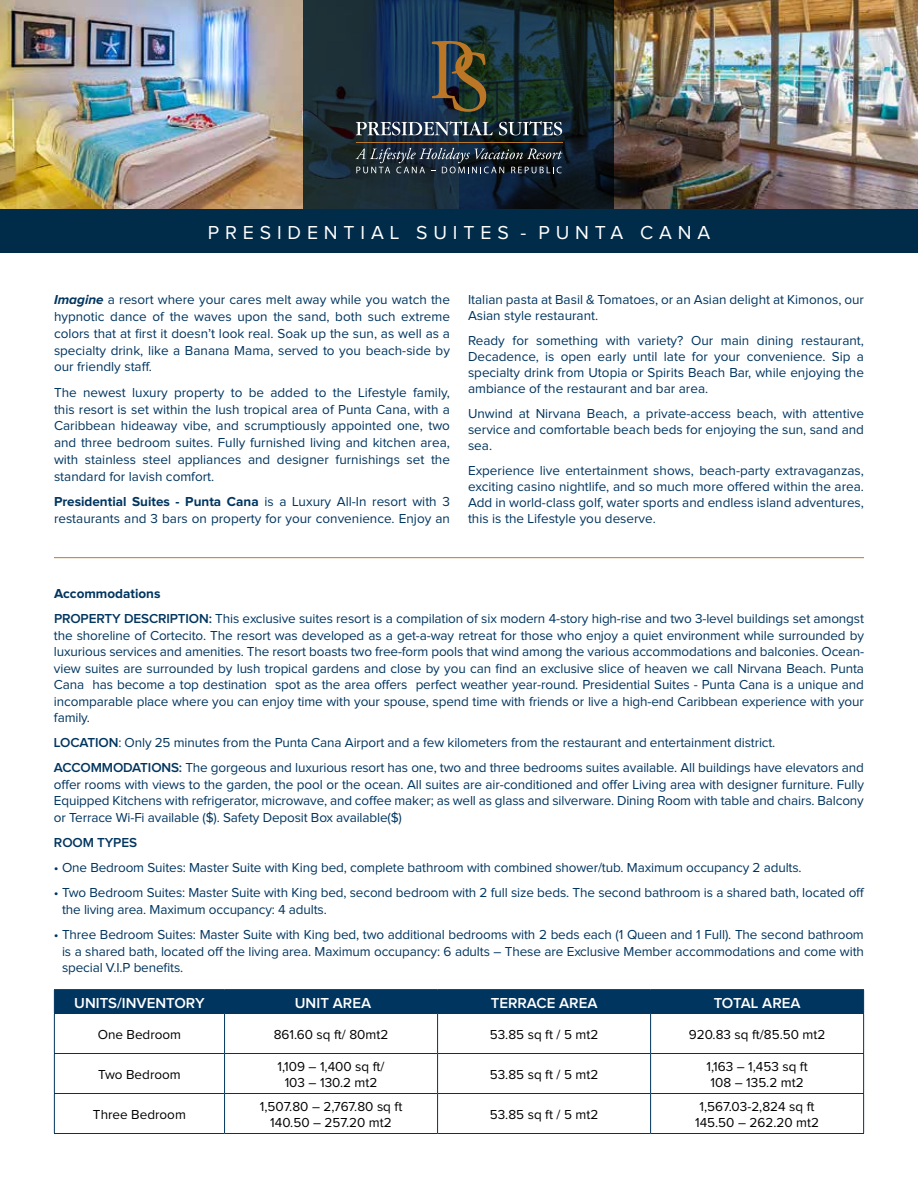
<style>
.page{position:relative;width:918px;height:1188px;background:#fff}
.page>*{position:absolute;margin:0;border:0;box-sizing:border-box;transform-origin:0 0}
.t1{font:19.5px "Proxima Nova";letter-spacing:.3em;color:#fff}
.t2{font:600 15px "Proxima Nova";color:#fff}
.t3{font:13.5px/16.8px "Proxima Nova";letter-spacing:-.01em;color:#00355f;text-align:justify}
.t4{font:13.5px/16.2px "Proxima Nova";color:#000;text-align:center}
.t5{font:600 13.5px "Proxima Nova";letter-spacing:-.01em;color:#00355f}
.s1{font-weight:700;font-style:italic}
.s2{font-weight:700}
.s3{font-weight:600}
</style>
<div class="page">
<img style="left:0;top:0;width:304px;height:210px">
<img style="left:614px;top:0;width:304px;height:210px">
<svg style="left:304px;top:0;width:310px;height:210px;background:#162b37"></svg>
<svg style="left:356px;top:121px;width:137px;height:15px;background:#5b6977"></svg>
<svg style="left:499px;top:121px;width:63px;height:14px"></svg>
<svg style="left:431px;top:41px;width:55px;height:71px;background:#4d4732"></svg>
<hr style="left:356px;top:142px;width:206px;height:1px;background:#bb7726">
<svg style="left:356px;top:148px;width:206px;height:25px;background:#35404a"></svg>
<div style="left:0;top:210px;width:918px;height:43px;background:#002b49"></div>
<hr style="left:54px;top:557px;width:810px;height:1px;background:#c37c13">
<hr style="left:54px;top:989px;width:171px;height:1px;background:#00355f">
<hr style="left:225px;top:989px;width:213px;height:1px;background:#00355f">
<hr style="left:438px;top:989px;width:213px;height:1px;background:#00355f">
<hr style="left:651px;top:989px;width:213px;height:1px;background:#00355f">
<div style="left:54px;top:990px;width:810px;height:23px;background:#00355f"></div>
<hr style="left:54px;top:1013px;width:171px;height:1px;background:#00355f">
<hr style="left:54px;top:1014px;width:1px;height:39px;background:#00355f">
<hr style="left:225px;top:1013px;width:213px;height:1px;background:#00355f">
<hr style="left:224px;top:1014px;width:1px;height:39px;background:#00355f">
<hr style="left:438px;top:1013px;width:213px;height:1px;background:#00355f">
<hr style="left:437px;top:1014px;width:1px;height:39px;background:#00355f">
<hr style="left:651px;top:1013px;width:213px;height:1px;background:#00355f">
<hr style="left:650px;top:1014px;width:1px;height:39px;background:#00355f">
<hr style="left:863px;top:1014px;width:1px;height:39px;background:#00355f">
<hr style="left:54px;top:1053px;width:171px;height:1px;background:#00355f">
<hr style="left:54px;top:1054px;width:1px;height:39px;background:#00355f">
<hr style="left:225px;top:1053px;width:213px;height:1px;background:#00355f">
<hr style="left:224px;top:1054px;width:1px;height:39px;background:#00355f">
<hr style="left:438px;top:1053px;width:213px;height:1px;background:#00355f">
<hr style="left:437px;top:1054px;width:1px;height:39px;background:#00355f">
<hr style="left:651px;top:1053px;width:213px;height:1px;background:#00355f">
<hr style="left:650px;top:1054px;width:1px;height:39px;background:#00355f">
<hr style="left:863px;top:1054px;width:1px;height:39px;background:#00355f">
<hr style="left:54px;top:1093px;width:171px;height:1px;background:#00355f">
<hr style="left:54px;top:1094px;width:1px;height:39px;background:#00355f">
<hr style="left:225px;top:1093px;width:213px;height:1px;background:#00355f">
<hr style="left:224px;top:1094px;width:1px;height:39px;background:#00355f">
<hr style="left:438px;top:1093px;width:213px;height:1px;background:#00355f">
<hr style="left:437px;top:1094px;width:1px;height:39px;background:#00355f">
<hr style="left:651px;top:1093px;width:213px;height:1px;background:#00355f">
<hr style="left:650px;top:1094px;width:1px;height:39px;background:#00355f">
<hr style="left:863px;top:1094px;width:1px;height:39px;background:#00355f">
<hr style="left:54px;top:1133px;width:171px;height:1px;background:#00355f">
<hr style="left:225px;top:1133px;width:213px;height:1px;background:#00355f">
<hr style="left:438px;top:1133px;width:213px;height:1px;background:#00355f">
<hr style="left:651px;top:1133px;width:213px;height:1px;background:#00355f">
<h1 class="t1" style="left:208px;top:223px;width:504px">PRESIDENTIAL SUITES - PUNTA CANA</h1>
<p class="t3" style="left:54px;top:292px;width:398px"><span class="s1">Imagine</span> a resort where your cares melt away while you watch the hypnotic dance of the waves upon the sand, both such extreme colors that at first it doesn’t look real. Soak up the sun, as well as a specialty drink, like a Banana Mama, served to you beach-side by our friendly staff.</p>
<p class="t3" style="left:54px;top:385px;width:398px">The newest luxury property to be added to the Lifestyle family, this resort is set within the lush tropical area of Punta Cana, with a Caribbean hideaway vibe, and scrumptiously appointed one, two and three bedroom suites. Fully furnished living and kitchen area, with stainless steel appliances and designer furnishings set the standard for lavish comfort.</p>
<p class="t3" style="left:54px;top:494px;width:397px"><span class="s2">Presidential Suites - Punta Cana</span> is a Luxury All-In resort with 3 restaurants and 3 bars on property for your convenience. Enjoy an</p>
<p class="t3" style="left:468px;top:293px;width:398px;line-height:16px">Italian pasta at Basil &amp; Tomatoes, or an Asian delight at Kimonos, our<br>Asian style restaurant.</p>
<p class="t3" style="left:468px;top:333px;width:398px;line-height:16px">Ready for something with variety? Our main dining restaurant, Decadence, is open early until late for your convenience. Sip a specialty drink from Utopia or Spirits Beach Bar, while enjoying the ambiance of the restaurant and bar area.</p>
<p class="t3" style="left:468px;top:406px;width:398px;line-height:16px">Unwind at Nirvana Beach, a private-access beach, with attentive service and comfortable beach beds for enjoying the sun, sand and sea.</p>
<p class="t3" style="left:468px;top:463px;width:398px;line-height:16px">Experience live entertainment shows, beach-party extravaganzas, exciting casino nightlife, and so much more offered within the area.<br>Add in world-class golf, water sports and endless island adventures, this is the Lifestyle you deserve.</p>
<p class="t3" style="left:54px;top:582px;width:811px;line-height:25.2px"><span class="s2">Accommodations<br></span><span class="s3">PROPERTY DESCRIPTION:</span> This exclusive suites resort is a compilation of six modern 4-story high-rise and two 3-level buildings set amongst</p>
<p class="t3" style="left:54px;top:628px;width:812px">the shoreline of Cortecito. The resort was developed as a get-a-way retreat for those who enjoy a quiet environment while surrounded by luxurious services and amenities. The resort boasts two free-form pools that wind among the various accommodations and balconies. Ocean&shy;view suites are surrounded by lush tropical gardens and close by you can find an exclusive slice of heaven we call Nirvana Beach. Punta Cana has become a top destination spot as the area offers perfect weather year-round. Presidential Suites - Punta Cana is a unique and incomparable place where you can enjoy time with your spouse, spend time with friends or live a high-end Caribbean experience with your family.</p>
<p class="t3" style="left:54px;top:731px;width:812px;line-height:25.2px"><span class="s3">LOCATION</span>: Only 25 minutes from the Punta Cana Airport and a few kilometers from the restaurant and entertainment district.<br><span class="s3">ACCOMMODATIONS:</span> The gorgeous and luxurious resort has one, two and three bedrooms suites available. All buildings have elevators and</p>
<p class="t3" style="left:54px;top:777px;width:812px">offer rooms with views to the garden, the pool or the ocean. All suites are air-conditioned and offer Living area with designer furniture. Fully Equipped Kitchens with refrigerator, microwave, and coffee maker; as well as glass and silverware. Dining Room with table and chairs. Balcony or Terrace Wi-Fi available ($). Safety Deposit Box available($)</p>
<p class="t5" style="left:54px;top:835px;width:85px">ROOM TYPES</p>
<p class="t3" style="left:54px;top:860px;width:749px">• One Bedroom Suites: Master Suite with King bed, complete bathroom with combined shower/tub. Maximum occupancy 2 adults.</p>
<p class="t3" style="left:62px;top:885px;width:804px;text-indent:-8px">• Two Bedroom Suites: Master Suite with King bed, second bedroom with 2 full size beds. The second bathroom is a shared bath, located off the living area. Maximum occupancy: 4 adults.</p>
<p class="t3" style="left:62px;top:927px;width:803px;text-indent:-8px">• Three Bedroom Suites: Master Suite with King bed, two additional bedrooms with 2 beds each (1 Queen and 1 Full). The second bathroom is a shared bath, located off the living area. Maximum occupancy: 6 adults – These are Exclusive Member accommodations and come with special V.I.P benefits.</p>
<p class="t2" style="left:74px;top:994px;width:132px">UNITS/INVENTORY</p>
<p class="t2" style="left:295px;top:994px;width:78px">UNIT AREA</p>
<p class="t2" style="left:491px;top:994px;width:108px">TERRACE AREA</p>
<p class="t2" style="left:714px;top:994px;width:88px">TOTAL AREA</p>
<p class="t4" style="left:98px;top:1027px;width:85px">One Bedroom</p>
<p class="t4" style="left:274px;top:1027px;width:116px">861.60 sq ft/ 80mt2</p>
<p class="t4" style="left:490px;top:1027px;width:110px">53.85 sq ft / 5 mt2</p>
<p class="t4" style="left:689px;top:1027px;width:138px">920.83 sq ft/85.50 mt2</p>
<p class="t4" style="left:98px;top:1067px;width:84px">Two Bedroom</p>
<p class="t4" style="left:278px;top:1059px;width:108px">1,109 – 1,400 sq ft/<br>103 – 130.2 mt2</p>
<p class="t4" style="left:490px;top:1067px;width:110px">53.85 sq ft / 5 mt2</p>
<p class="t4" style="left:707px;top:1059px;width:103px;text-align:left">1,163 – 1,453 sq ft<br>108 – 135.2 mt2</p>
<p class="t4" style="left:93px;top:1107px;width:94px">Three Bedroom</p>
<p class="t4" style="left:260px;top:1099px;width:144px">1,507.80 – 2,767.80 sq ft<br>140.50 – 257.20 mt2</p>
<p class="t4" style="left:490px;top:1107px;width:110px">53.85 sq ft / 5 mt2</p>
<p class="t4" style="left:695px;top:1099px;width:125px">1,567.03-2,824 sq ft<br>145.50 – 262.20 mt2</p>
</div>
